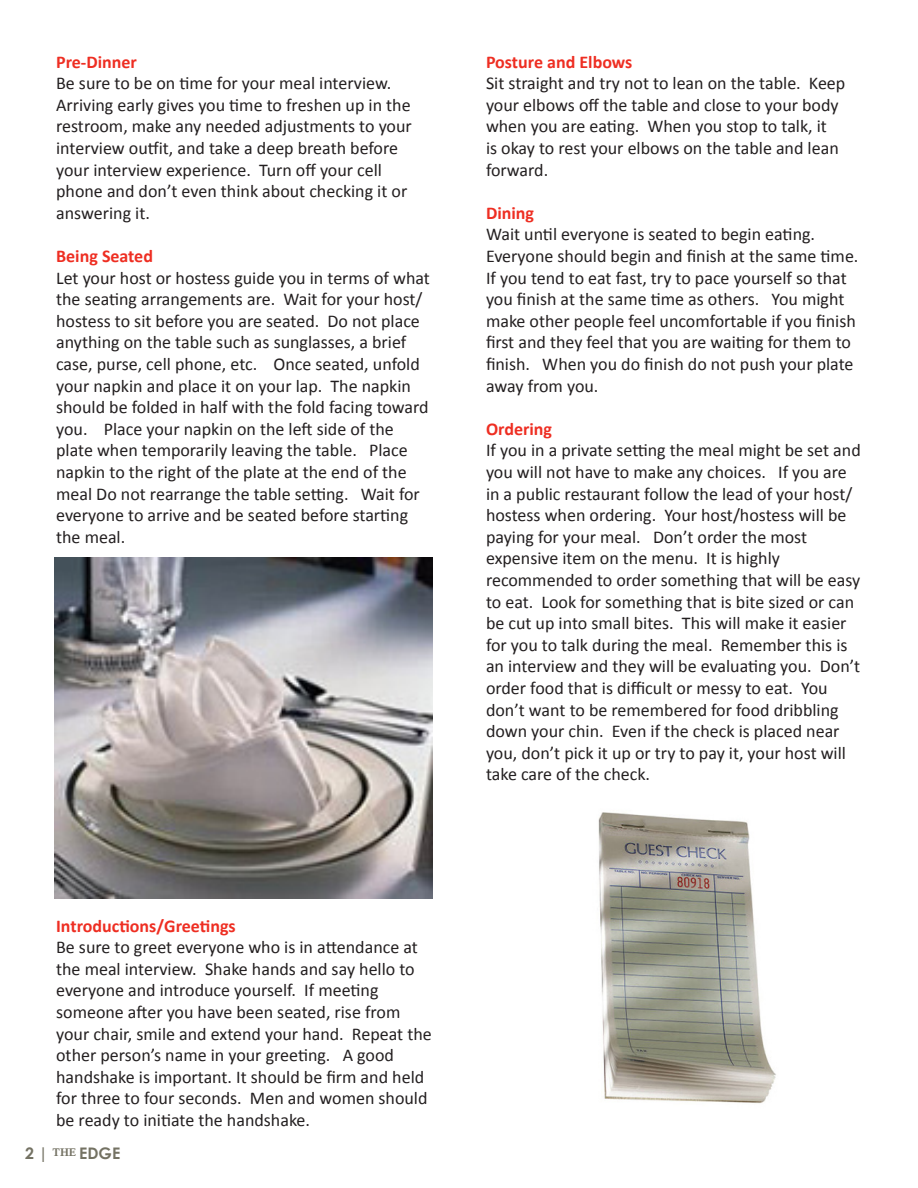
<style>
.page{position:relative;width:918px;height:1188px;background:#fff}
.page>*{position:absolute;margin:0;border:0;box-sizing:border-box;transform-origin:0 0}
.resumes{font:18px/21.6px "Calibri";color:#231f20}
.resumes-2{font:700 18px "Calibri";color:#ee2e22}
.t1{font:700 15.9px "Century Gothic";color:#747263}
.s1{font-weight:700;color:#ee2e22}
</style>
<div class="page">
<img style="left:54px;top:557px;width:378px;height:342px">
<img style="left:598px;top:812px;width:178px;height:292px">
<p class="resumes-2" style="left:56px;top:50px;width:82px">Pre-Dinner</p>
<p class="resumes" style="left:56px;top:72px;width:337px">Be sure to be on time for your meal interview.</p>
<p class="resumes" style="left:56px;top:94px;width:357px">Arriving early gives you time to freshen up in the restroom, make any needed adjustments to your interview outfit, and take a deep breath before your interview experience. Turn off your cell phone and don’t even think about checking it or answering it.</p>
<p class="resumes-2" style="left:56px;top:244px;width:98px">Being Seated</p>
<p class="resumes" style="left:56px;top:267px;width:375px">Let your host or hostess guide you in terms of what the seating arrangements are. Wait for your host/ hostess to sit before you are seated. Do not place anything on the table such as sunglasses, a brief case, purse, cell phone, etc. Once seated, unfold your napkin and place it on your lap. The napkin should be folded in half with the fold facing toward you. Place your napkin on the left side of the plate when temporarily leaving the table. Place napkin to the right of the plate at the end of the meal Do not rearrange the table setting. Wait for everyone to arrive and be seated before starting</p>
<p class="resumes" style="left:56px;top:526px;width:71px">the meal.</p>
<p class="resumes-2" style="left:56px;top:914px;width:181px">Introductions/Greetings</p>
<p class="resumes" style="left:56px;top:936px;width:363px">Be sure to greet everyone who is in attendance at the meal interview. Shake hands and say hello to everyone and introduce yourself. If meeting</p>
<p class="resumes" style="left:56px;top:1001px;width:377px">someone after you have been seated, rise from your chair, smile and extend your hand. Repeat the other person’s name in your greeting. A good</p>
<p class="resumes" style="left:56px;top:1066px;width:373px">handshake is important. It should be firm and held for three to four seconds. Men and women should be ready to initiate the handshake.</p>
<p class="t1" style="left:25px;top:1142px;width:97px">2 | <sup>THE</sup> EDGE</p>
<p class="resumes-2" style="left:486px;top:50px;width:148px">Posture and Elbows</p>
<p class="resumes" style="left:486px;top:72px;width:361px">Sit straight and try not to lean on the table. Keep your elbows off the table and close to your body when you are eating. When you stop to talk, it<br>is okay to rest your elbows on the table and lean forward.</p>
<p class="resumes" style="left:486px;top:202px;width:331px"><span class="s1">Dining<br></span>Wait until everyone is seated to begin eating.</p>
<p class="resumes" style="left:486px;top:245px;width:374px">Everyone should begin and finish at the same time.<br>If you tend to eat fast, try to pace yourself so that you finish at the same time as others. You might make other people feel uncomfortable if you finish first and they feel that you are waiting for them to finish. When you do finish do not push your plate away from you.</p>
<p class="resumes-2" style="left:486px;top:417px;width:68px">Ordering</p>
<p class="resumes" style="left:486px;top:440px;width:376px">If you in a private setting the meal might be set and you will not have to make any choices. If you are in a public restaurant follow the lead of your host/ hostess when ordering. Your host/hostess will be paying for your meal. Don’t order the most</p>
<p class="resumes" style="left:486px;top:548px;width:295px">expensive item on the menu. It is highly</p>
<p class="resumes" style="left:486px;top:569px;width:376px">recommended to order something that will be easy to eat. Look for something that is bite sized or can be cut up into small bites. This will make it easier for you to talk during the meal. Remember this is an interview and they will be evaluating you. Don’t order food that is difficult or messy to eat. You don’t want to be remembered for food dribbling down your chin. Even if the check is placed near you, don’t pick it up or try to pay it, your host will take care of the check.</p>
</div>
